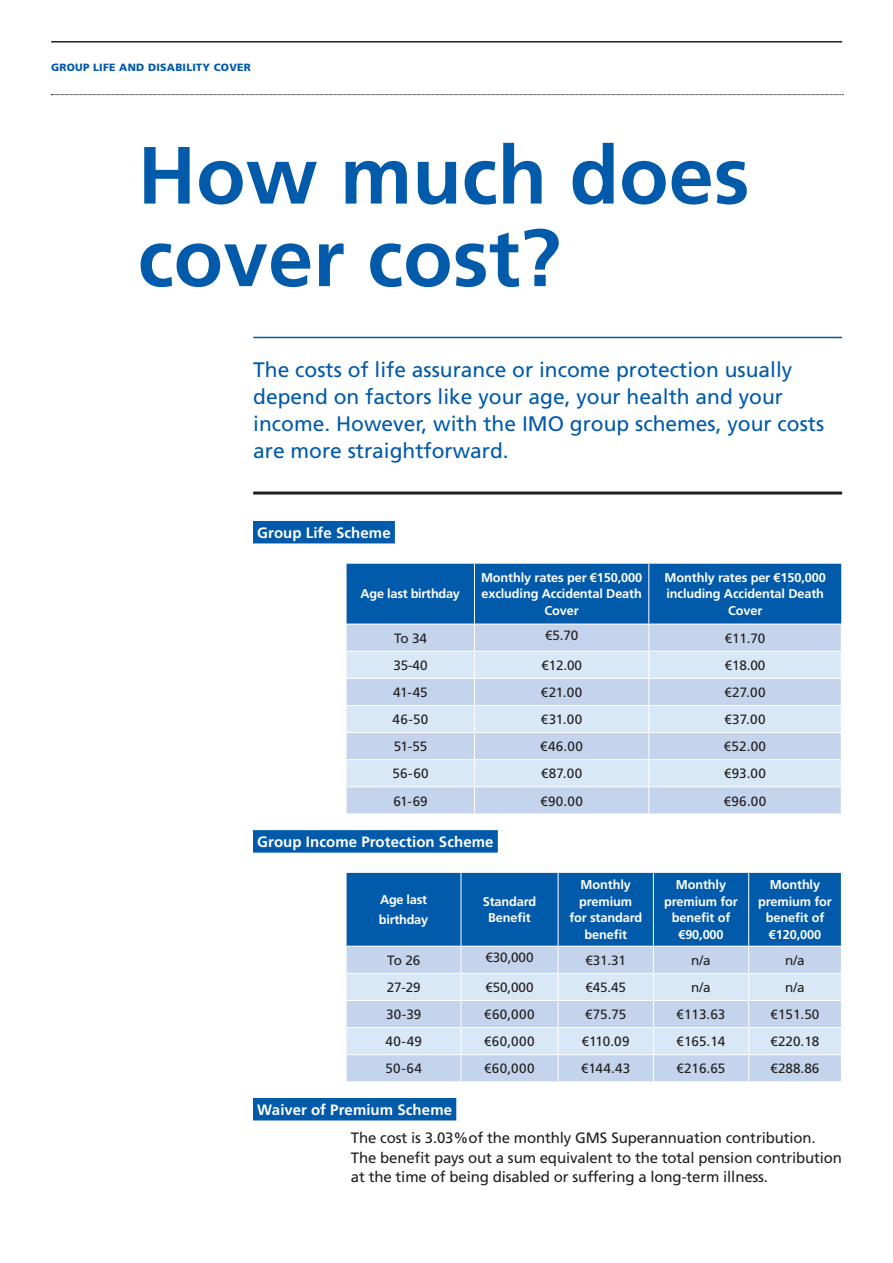
<style>
.page{position:relative;width:893px;height:1263px;background:#fff}
.page>*{position:absolute;margin:0;border:0;box-sizing:border-box;transform-origin:0 0}
.t1{font:700 81px/82.5px "Frutiger";color:#015aaa}
.t2{font:21px/27px "Frutiger";color:#015aaa}
.t3{font:15px/19.5px "Frutiger";letter-spacing:-.01em;color:#231f20}
.t4{font:700 15px "Frutiger";letter-spacing:.005em;color:#fff}
.t5{font:13.5px "Frutiger";color:#231f20}
.t6{font:700 12.75px/16.5px "Frutiger";letter-spacing:-.01em;color:#fff;text-align:center}
.t7{font:900 10.5px "Frutiger";letter-spacing:.025em;color:#015aaa}
</style>
<div class="page">
<hr style="left:51px;top:41px;width:791px;height:2px;background:#231f20">
<svg style="left:51px;top:94px;width:792px;height:1px"></svg>
<div style="left:253px;top:521px;width:142px;height:22px;background:#015aaa"></div>
<div style="left:253px;top:830px;width:245px;height:23px;background:#015aaa"></div>
<div style="left:253px;top:1098px;width:203px;height:22px;background:#015aaa"></div>
<svg style="left:347px;top:564px;width:495px;height:250px;background:#9dbee0"></svg>
<hr style="left:347px;top:678px;width:127px;height:1px;background:#fff">
<hr style="left:474px;top:678px;width:175px;height:1px;background:#fff">
<hr style="left:649px;top:678px;width:192px;height:1px;background:#fff">
<svg style="left:347px;top:873px;width:494px;height:208px;background:#86afd8"></svg>
<hr style="left:347px;top:1027px;width:114px;height:1px;background:#fff">
<hr style="left:461px;top:1027px;width:97px;height:1px;background:#fff">
<hr style="left:347px;top:1054px;width:114px;height:1px;background:#fff">
<hr style="left:461px;top:1054px;width:97px;height:1px;background:#fff">
<hr style="left:253px;top:337px;width:589px;height:1px;background:#015aaa">
<hr style="left:253px;top:491px;width:589px;height:3px;background:#231f20">
<p class="t7" style="left:51px;top:61px;width:201px">GROUP LIFE AND DISABILITY COVER</p>
<h1 class="t1" style="left:138px;top:135px;width:613px">How much does cover cost?</h1>
<h2 class="t2" style="left:253px;top:356px;width:572px">The costs of life assurance or income protection usually depend on factors like your age, your health and your income. However, with the IMO group schemes, your costs are more straightforward.</h2>
<p class="t4" style="left:257px;top:524px;width:135px">Group Life Scheme</p>
<p class="t6" style="left:361px;top:586px;width:101px">Age last birthday</p>
<p class="t6" style="left:481px;top:569px;width:163px">Monthly rates per €150,000 excluding Accidental Death<br>Cover</p>
<p class="t6" style="left:665px;top:569px;width:163px">Monthly rates per €150,000 including Accidental Death<br>Cover</p>
<p class="t5" style="left:394px;top:630px;width:34px">To 34</p>
<p class="t5" style="left:545px;top:627px;width:35px">€5.70</p>
<p class="t5" style="left:725px;top:630px;width:42px">€11.70</p>
<p class="t5" style="left:393px;top:657px;width:35px">35-40</p>
<p class="t5" style="left:541px;top:657px;width:42px">€12.00</p>
<p class="t5" style="left:725px;top:657px;width:42px">€18.00</p>
<p class="t5" style="left:393px;top:684px;width:36px">41-45</p>
<p class="t5" style="left:541px;top:684px;width:43px">€21.00</p>
<p class="t5" style="left:724px;top:684px;width:43px">€27.00</p>
<p class="t5" style="left:393px;top:711px;width:37px">46-50</p>
<p class="t5" style="left:541px;top:711px;width:43px">€31.00</p>
<p class="t5" style="left:724px;top:711px;width:43px">€37.00</p>
<p class="t5" style="left:394px;top:739px;width:35px">51-55</p>
<p class="t5" style="left:540px;top:739px;width:44px">€46.00</p>
<p class="t5" style="left:724px;top:739px;width:44px">€52.00</p>
<p class="t5" style="left:392px;top:766px;width:38px">56-60</p>
<p class="t5" style="left:541px;top:766px;width:43px">€87.00</p>
<p class="t5" style="left:724px;top:766px;width:44px">€93.00</p>
<p class="t5" style="left:393px;top:793px;width:36px">61-69</p>
<p class="t5" style="left:540px;top:793px;width:44px">€90.00</p>
<p class="t5" style="left:724px;top:793px;width:44px">€96.00</p>
<p class="t4" style="left:257px;top:833px;width:238px">Group Income Protection Scheme</p>
<p class="t6" style="left:379px;top:890px;width:51px;line-height:19.5px;text-align:left">Age last birthday</p>
<p class="t6" style="left:483px;top:893px;width:55px">Standard<br>Benefit</p>
<p class="t6" style="left:569px;top:877px;width:74px">Monthly premium for standard benefit</p>
<p class="t6" style="left:664px;top:877px;width:75px">Monthly premium for benefit of €90,000</p>
<p class="t6" style="left:758px;top:877px;width:75px">Monthly premium for benefit of €120,000</p>
<p class="t5" style="left:387px;top:952px;width:34px">To 26</p>
<p class="t5" style="left:486px;top:949px;width:49px">€30,000</p>
<p class="t5" style="left:585px;top:952px;width:42px">€31.31</p>
<p class="t5" style="left:691px;top:952px;width:21px">n/a</p>
<p class="t5" style="left:785px;top:952px;width:21px">n/a</p>
<p class="t5" style="left:387px;top:979px;width:35px">27-29</p>
<p class="t5" style="left:485px;top:979px;width:49px">€50,000</p>
<p class="t5" style="left:585px;top:979px;width:42px">€45.45</p>
<p class="t5" style="left:691px;top:979px;width:21px">n/a</p>
<p class="t5" style="left:785px;top:979px;width:21px">n/a</p>
<p class="t5" style="left:386px;top:1006px;width:37px">30-39</p>
<p class="t5" style="left:484px;top:1006px;width:52px">€60,000</p>
<p class="t5" style="left:585px;top:1006px;width:43px">€75.75</p>
<p class="t5" style="left:677px;top:1006px;width:50px">€113.63</p>
<p class="t5" style="left:771px;top:1006px;width:50px">€151.50</p>
<p class="t5" style="left:385px;top:1033px;width:38px">40-49</p>
<p class="t5" style="left:484px;top:1033px;width:52px">€60,000</p>
<p class="t5" style="left:582px;top:1033px;width:49px">€110.09</p>
<p class="t5" style="left:677px;top:1033px;width:50px">€165.14</p>
<p class="t5" style="left:771px;top:1033px;width:50px">€220.18</p>
<p class="t5" style="left:385px;top:1061px;width:38px">50-64</p>
<p class="t5" style="left:484px;top:1061px;width:52px">€60,000</p>
<p class="t5" style="left:581px;top:1061px;width:51px">€144.43</p>
<p class="t5" style="left:677px;top:1061px;width:50px">€216.65</p>
<p class="t5" style="left:771px;top:1061px;width:50px">€288.86</p>
<p class="t4" style="left:257px;top:1101px;width:196px">Waiver of Premium Scheme</p>
<p class="t3" style="left:351px;top:1128px;width:493px">The cost is 3.03%of the monthly GMS Superannuation contribution.<br>The benefit pays out a sum equivalent to the total pension contribution at the time of being disabled or suffering a long-term illness.</p>
</div>
